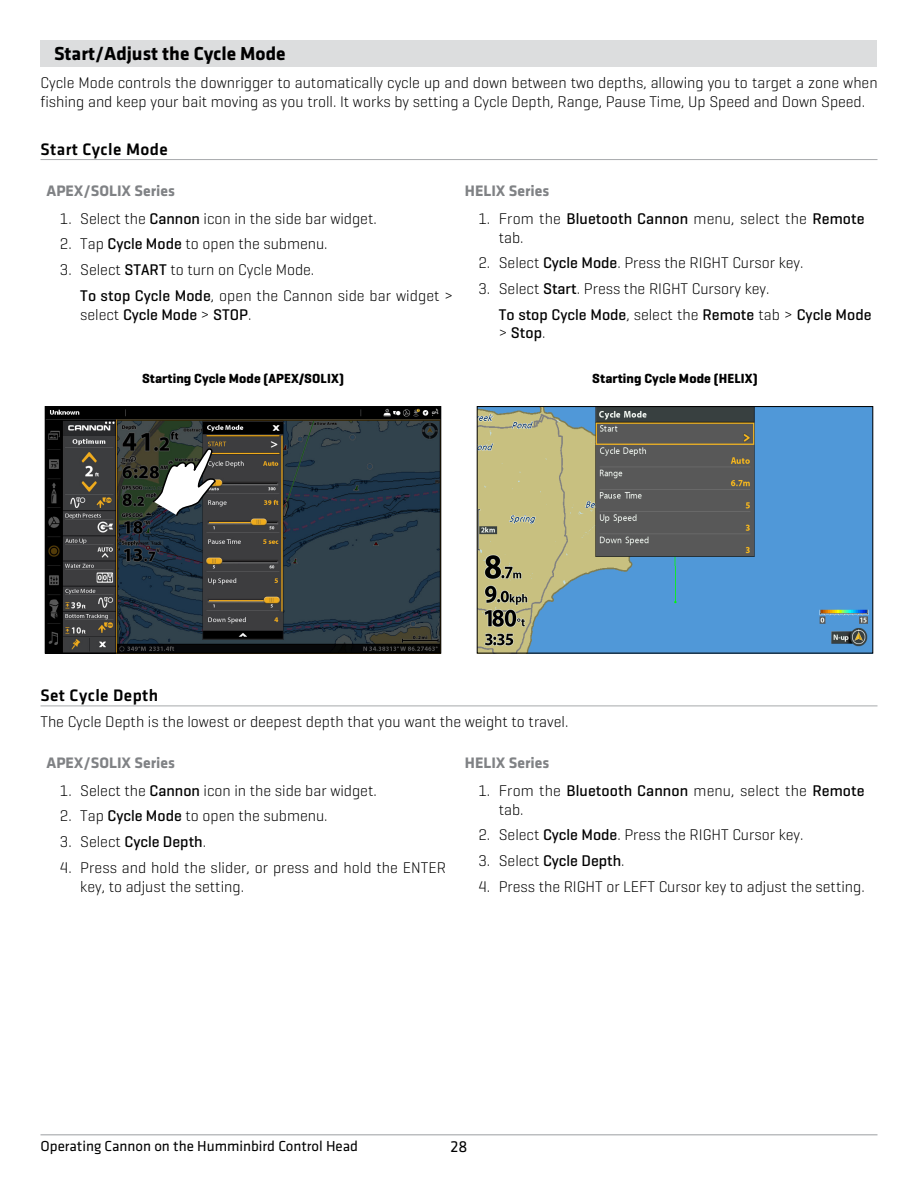
<style>
.page{position:relative;width:918px;height:1188px;background:#fff}
.page>*{position:absolute;margin:0;border:0;box-sizing:border-box;transform-origin:0 0}
.t1{font:700 19.5px "Klavika";color:#000}
.t2{font:500 17.25px "Klavika";letter-spacing:.025em;color:#000}
.t3{font:16.5px "Klavika";color:#000}
.t4{font:300 15.75px/18.9px "Geogrotesque";color:#000}
.t5{font:500 15.75px "Geogrotesque";color:#000}
.t6{font:700 15.75px "Klavika";color:#808285}
.t7{font:15px "Klavika";color:#000}
.t8{font:700 13.5px "Geogrotesque";letter-spacing:.01em;color:#000}
.s1{font-weight:500}
.s2{font-weight:300}
</style>
<div class="page">
<hr style="left:40px;top:1134px;width:838px;height:2px;background:#bcbec0">
<div style="left:40px;top:40px;width:838px;height:27px;background:#dcddde"></div>
<hr style="left:40px;top:159px;width:838px;height:1px;background:#a7a9ac">
<hr style="left:40px;top:706px;width:838px;height:1px;background:#a7a9ac">
<img style="left:47px;top:408px;width:392px;height:244px">
<div style="left:45px;top:406px;width:396px;height:248px;border:1px solid #000"></div>
<img style="left:479px;top:408px;width:392px;height:244px">
<div style="left:477px;top:406px;width:396px;height:248px;border:1px solid #000"></div>
<svg style="left:153px;top:448px;width:63px;height:68px"></svg>
<p class="t1" style="left:54px;top:39px;width:233px">Start/Adjust the Cycle Mode</p>
<p class="t4" style="left:40px;top:73px;width:839px">Cycle Mode controls the downrigger to automatically cycle up and down between two depths, allowing you to target a zone when fishing and keep your bait moving as you troll. It works by setting a Cycle Depth, Range, Pause Time, Up Speed and Down Speed.</p>
<p class="t2" style="left:40px;top:137px;width:129px">Start Cycle Mode</p>
<p class="t6" style="left:46px;top:180px;width:130px">APEX/SOLIX Series</p>
<p class="t6" style="left:465px;top:180px;width:86px">HELIX Series</p>
<p class="t4" style="left:60px;top:208px;width:318px">1. Select the <span class="s1">Cannon</span> icon in the side bar widget.</p>
<p class="t4" style="left:60px;top:234px;width:269px">2. Tap <span class="s1">Cycle Mode</span> to open the submenu.</p>
<p class="t4" style="left:80px;top:256px;width:374px;line-height:25.7px;text-indent:-20px">3. Select <span class="s1">START</span> to turn on Cycle Mode.<br><span class="s1">To stop Cycle Mode</span>, open the Cannon side bar widget &gt;</p>
<p class="t5" style="left:80px;top:304px;width:173px"><span class="s2">select</span> Cycle Mode <span class="s2">&gt;</span> STOP<span class="s2">.</span></p>
<p class="t4" style="left:499px;top:208px;width:367px;text-indent:-20px">1. From the <span class="s1">Bluetooth Cannon</span> menu, select the <span class="s1">Remote </span>tab.</p>
<p class="t4" style="left:479px;top:253px;width:327px">2. Select <span class="s1">Cycle Mode</span>. Press the RIGHT Cursor key.</p>
<p class="t4" style="left:499px;top:275px;width:374px;line-height:25.7px;text-indent:-20px">3. Select <span class="s1">Start</span>. Press the RIGHT Cursory key.<br><span class="s1">To stop Cycle Mode</span>, select the <span class="s1">Remote</span> tab &gt; <span class="s1">Cycle Mode</span></p>
<p class="t5" style="left:499px;top:323px;width:48px"><span class="s2">&gt;</span> Stop<span class="s2">.</span></p>
<p class="t8" style="left:142px;top:370px;width:203px">Starting Cycle Mode (APEX/SOLIX)</p>
<p class="t8" style="left:592px;top:370px;width:167px">Starting Cycle Mode (HELIX)</p>
<p class="t2" style="left:40px;top:684px;width:119px">Set Cycle Depth</p>
<p class="t4" style="left:40px;top:711px;width:529px">The Cycle Depth is the lowest or deepest depth that you want the weight to travel.</p>
<p class="t6" style="left:47px;top:751px;width:130px">APEX/SOLIX Series</p>
<p class="t6" style="left:465px;top:751px;width:86px">HELIX Series</p>
<p class="t4" style="left:60px;top:780px;width:318px">1. Select the <span class="s1">Cannon</span> icon in the side bar widget.</p>
<p class="t4" style="left:60px;top:806px;width:269px">2. Tap <span class="s1">Cycle Mode</span> to open the submenu.</p>
<p class="t5" style="left:60px;top:832px;width:148px"><span class="s2">3. Select</span> Cycle Depth<span class="s2">.</span></p>
<p class="t4" style="left:80px;top:857px;width:367px;text-indent:-20px">4. Press and hold the slider, or press and hold the ENTER key, to adjust the setting.</p>
<p class="t4" style="left:499px;top:780px;width:367px;text-indent:-20px">1. From the <span class="s1">Bluetooth Cannon</span> menu, select the <span class="s1">Remote </span>tab.</p>
<p class="t4" style="left:479px;top:825px;width:327px">2. Select <span class="s1">Cycle Mode</span>. Press the RIGHT Cursor key.</p>
<p class="t5" style="left:479px;top:851px;width:148px"><span class="s2">3. Select</span> Cycle Depth<span class="s2">.</span></p>
<p class="t4" style="left:479px;top:876px;width:388px">4. Press the RIGHT or LEFT Cursor key to adjust the setting.</p>
<p class="t7" style="left:40px;top:1136px;width:319px">Operating Cannon on the Humminbird Control Head</p>
<p class="t3" style="left:451px;top:1135px;width:18px">28</p>
</div>
